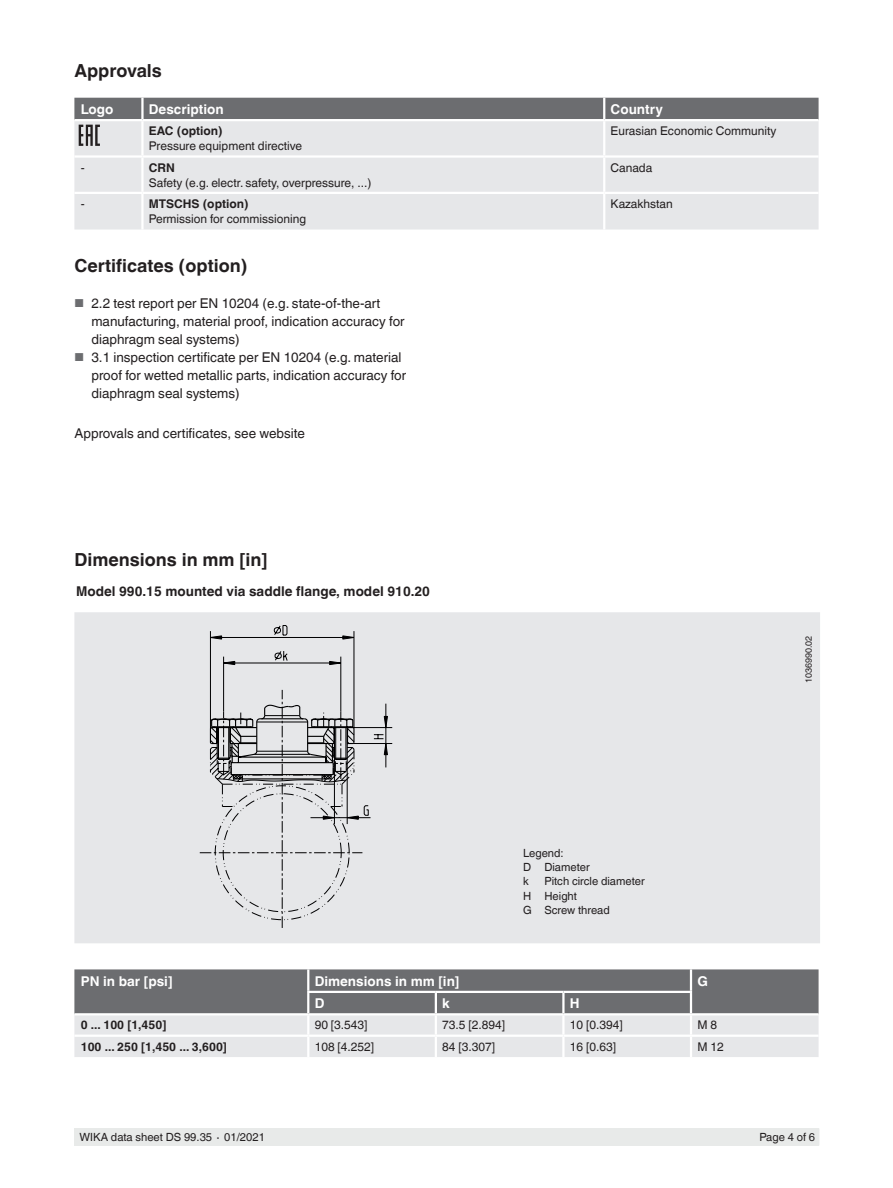
<style>
.page{position:relative;width:893px;height:1188px;background:#fff}
.page>*{position:absolute;margin:0;border:0;box-sizing:border-box;transform-origin:0 0}
.t1{font:700 18px "Helvetica World";color:#231f20}
.t2{font:13.5px/18px "Helvetica World";color:#231f20}
.t3{font:700 13.5px "Helvetica World";color:#fff}
.t4{font:700 13.5px "Helvetica World";color:#231f20}
.t5{font:12px "Helvetica World";color:#231f20}
.t6{font:700 12px "Helvetica World";color:#231f20}
.t7{font:11.25px/14.1px "Helvetica World";color:#231f20}
.t8{font:9px "Helvetica World";color:#231f20}
.s1{font-size:11.55px;color:#6c6d70}
</style>
<div class="page">
<div style="left:75px;top:1128px;width:744px;height:17px;background:#e8eae9"></div>
<div style="left:74px;top:146px;width:745px;height:84px;background:#e6e7e9"></div>
<hr style="left:142px;top:155px;width:462px;height:3px;background:#fff">
<hr style="left:142px;top:192px;width:462px;height:2px;background:#fff">
<hr style="left:604px;top:192px;width:215px;height:2px;background:#fff">
<hr style="left:603px;top:194px;width:2px;height:36px;background:#fff">
<hr style="left:604px;top:155px;width:215px;height:3px;background:#fff">
<hr style="left:74px;top:155px;width:68px;height:3px;background:#fff">
<hr style="left:74px;top:192px;width:68px;height:2px;background:#fff">
<hr style="left:603px;top:121px;width:2px;height:34px;background:#fff">
<hr style="left:603px;top:158px;width:2px;height:34px;background:#fff">
<hr style="left:141px;top:121px;width:3px;height:34px;background:#fff">
<hr style="left:141px;top:158px;width:3px;height:34px;background:#fff">
<hr style="left:141px;top:194px;width:3px;height:36px;background:#fff">
<svg style="left:74px;top:98px;width:745px;height:48px;background:#b1b1b4"></svg>
<div style="left:74px;top:612px;width:746px;height:331px;background:#e6e7e9"></div>
<svg style="left:200px;top:625px;width:193px;height:303px"></svg>
<svg style="left:74px;top:969px;width:745px;height:88px;background:#a8a9ab"></svg>
<hr style="left:307px;top:993px;width:2px;height:20px;background:#fff">
<hr style="left:435px;top:993px;width:2px;height:20px;background:#fff">
<hr style="left:562px;top:993px;width:3px;height:20px;background:#fff">
<hr style="left:74px;top:1035px;width:234px;height:2px;background:#fff">
<hr style="left:308px;top:1035px;width:128px;height:2px;background:#fff">
<hr style="left:436px;top:1035px;width:127px;height:2px;background:#fff">
<hr style="left:563px;top:1035px;width:128px;height:2px;background:#fff">
<hr style="left:691px;top:1035px;width:128px;height:2px;background:#fff">
<hr style="left:308px;top:1013px;width:128px;height:2px;background:#fff">
<hr style="left:563px;top:1013px;width:128px;height:2px;background:#fff">
<hr style="left:690px;top:1015px;width:2px;height:20px;background:#fff">
<hr style="left:690px;top:1037px;width:2px;height:20px;background:#fff">
<hr style="left:436px;top:1013px;width:127px;height:2px;background:#fff">
<hr style="left:435px;top:1015px;width:2px;height:20px;background:#fff">
<hr style="left:562px;top:1015px;width:3px;height:20px;background:#fff">
<hr style="left:435px;top:1037px;width:2px;height:20px;background:#fff">
<hr style="left:562px;top:1037px;width:3px;height:20px;background:#fff">
<hr style="left:74px;top:1013px;width:234px;height:2px;background:#fff">
<hr style="left:307px;top:1015px;width:2px;height:20px;background:#fff">
<hr style="left:307px;top:1037px;width:2px;height:20px;background:#fff">
<hr style="left:307px;top:969px;width:2px;height:22px;background:#fff">
<hr style="left:307px;top:991px;width:129px;height:2px;background:#fff">
<hr style="left:436px;top:991px;width:127px;height:2px;background:#fff">
<hr style="left:563px;top:991px;width:129px;height:2px;background:#fff">
<hr style="left:690px;top:969px;width:2px;height:22px;background:#fff">
<hr style="left:690px;top:993px;width:2px;height:20px;background:#fff">
<hr style="left:691px;top:1013px;width:128px;height:2px;background:#fff">
<h1 class="t1" style="left:74px;top:60px;width:89px">Approvals</h1>
<p class="t3" style="left:81px;top:101px;width:34px">Logo</p>
<p class="t3" style="left:149px;top:101px;width:76px">Description</p>
<p class="t3" style="left:611px;top:101px;width:54px">Country</p>
<p class="t6" style="left:149px;top:124px;width:75px">EAC (option)</p>
<p class="t5" style="left:149px;top:139px;width:155px">Pressure equipment directive</p>
<p class="t5" style="left:611px;top:124px;width:167px">Eurasian Economic Community</p>
<p class="t5" style="left:81px;top:160px;width:5px">-</p>
<p class="t6" style="left:149px;top:160px;width:27px">CRN</p>
<p class="t5" style="left:149px;top:175px;width:224px">Safety (e.g. electr. safety, overpressure, ...)</p>
<p class="t5" style="left:81px;top:197px;width:5px">-</p>
<p class="t6" style="left:149px;top:197px;width:101px">MTSCHS (option)</p>
<p class="t5" style="left:149px;top:212px;width:159px">Permission for commissioning</p>
<h1 class="t1" style="left:74px;top:255px;width:175px">Certificates (option)</h1>
<p class="t2" style="left:91px;top:294px;width:315px;text-indent:-17px"><span class="s1">■</span> 2.2 test report per EN 10204 (e.g. state-of-the-art manufacturing, material proof, indication accuracy for diaphragm seal systems)</p>
<p class="t2" style="left:91px;top:348px;width:316px;text-indent:-17px"><span class="s1">■</span> 3.1 inspection certificate per EN 10204 (e.g. material proof for wetted metallic parts, indication accuracy for diaphragm seal systems)</p>
<p class="t2" style="left:74px;top:424px;width:232px">Approvals and certificates, see website</p>
<h1 class="t1" style="left:74px;top:549px;width:194px">Dimensions in mm [in]</h1>
<p class="t4" style="left:76px;top:584px;width:356px">Model 990.15 mounted via saddle flange, model 910.20</p>
<p class="t5" style="left:611px;top:160px;width:43px">Canada</p>
<p class="t5" style="left:611px;top:197px;width:64px">Kazakhstan</p>
<p class="t7" style="left:523px;top:846px;width:68px">Legend:<br>D Diameter k</p>
<p class="t7" style="left:523px;top:874px;width:123px;text-indent:21px">Pitch circle diameter<br>H Height<br>G Screw thread</p>
<p class="t3" style="left:81px;top:973px;width:93px">PN in bar [psi]</p>
<p class="t3" style="left:315px;top:973px;width:146px">Dimensions in mm [in]</p>
<p class="t3" style="left:697px;top:973px;width:12px">G</p>
<p class="t3" style="left:315px;top:995px;width:11px">D</p>
<p class="t3" style="left:442px;top:995px;width:9px">k</p>
<p class="t3" style="left:570px;top:995px;width:11px">H</p>
<p class="t6" style="left:81px;top:1018px;width:87px">0 ... 100 [1,450]</p>
<p class="t5" style="left:315px;top:1018px;width:54px">90 [3.543]</p>
<p class="t5" style="left:442px;top:1018px;width:64px">73.5 [2.894]</p>
<p class="t5" style="left:570px;top:1018px;width:54px">10 [0.394]</p>
<p class="t5" style="left:697px;top:1018px;width:21px">M 8</p>
<p class="t6" style="left:81px;top:1040px;width:148px">100 ... 250 [1,450 ... 3,600]</p>
<p class="t5" style="left:315px;top:1040px;width:61px">108 [4.252]</p>
<p class="t5" style="left:442px;top:1040px;width:54px">84 [3.307]</p>
<p class="t5" style="left:570px;top:1040px;width:48px">16 [0.63]</p>
<p class="t5" style="left:697px;top:1040px;width:28px">M 12</p>
<p class="t8" style="left:804px;top:683px;width:49px;rotate:-90deg">1036990.02</p>
<p class="t7" style="left:80px;top:1130px;width:187px">WIKA data sheet DS 99.35 ∙ 01/2021</p>
<p class="t7" style="left:759px;top:1130px;width:57px">Page 4 of 6</p>
</div>
